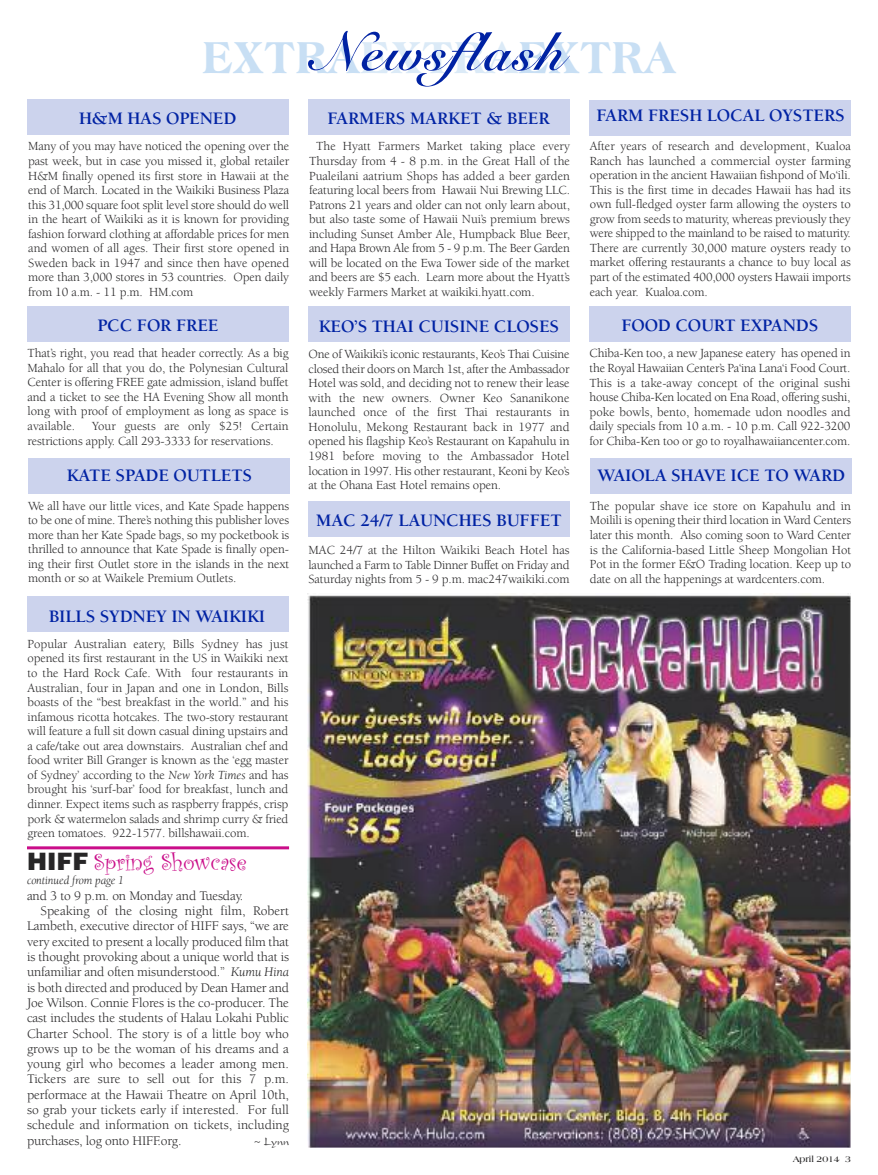
<style>
.page{position:relative;width:878px;height:1175px;background:#fff}
.page>*{position:absolute;margin:0;border:0;box-sizing:border-box;transform-origin:0 0}
.t1{font:800 48px "Americana";color:#c8dff4;scale:.85 1}
.t2{font:24px "Curlz";color:#ca0d89}
.t3{font:700 18px "Berkeley";letter-spacing:-.01em;color:#0022a3}
.t4{font:13.5px "Berkeley";letter-spacing:-.01em;color:#272627}
.t5{font:12.75px/14.5px "Berkeley";letter-spacing:-.01em;color:#272627;text-align:justify}
.t6{font:italic 12px "Berkeley";letter-spacing:-.01em;color:#272627}
.t7{font:12px "Present";color:#272627}
.t8{font:700 9px "Americana";letter-spacing:-.01em;color:#272627}
.s1{font-family:"Snell Roundhand Bold Script";font-weight:400;font-size:54px;color:#0022a3}
.s2{color:#dbeaf7}
.s3{font-style:italic}
.s4{font-family:"Helvetica";font-weight:900;color:#272627}
</style>
<div class="page">
<div style="left:589px;top:100px;width:261px;height:35px;background:#ccd3ed"></div>
<div style="left:28px;top:99px;width:261px;height:35px;background:#ccd3ed"></div>
<div style="left:28px;top:458px;width:261px;height:35px;background:#ccd3ed"></div>
<img style="left:308px;top:593px;width:542px;height:555px">
<div style="left:308px;top:99px;width:261px;height:35px;background:#ccd3ed"></div>
<div style="left:27px;top:306px;width:261px;height:35px;background:#ccd3ed"></div>
<hr style="left:27px;top:846px;width:262px;height:3px;background:#ca0d89">
<div style="left:308px;top:307px;width:261px;height:35px;background:#ccd3ed"></div>
<div style="left:308px;top:501px;width:261px;height:35px;background:#ccd3ed"></div>
<div style="left:590px;top:458px;width:261px;height:35px;background:#ccd3ed"></div>
<div style="left:589px;top:306px;width:261px;height:35px;background:#ccd3ed"></div>
<div style="left:27px;top:596px;width:261px;height:35px;background:#ccd3ed"></div>
<h1 class="t1" style="left:202px;top:38px;width:559px">EXTR<span class="s1">N</span>A<span class="s2">E</span><span class="s1">ew</span><span class="s2">XT</span><span class="s1">sf</span><span class="s2">R</span><span class="s1">la</span><span class="s2">A</span><span class="s1">s</span>E<span class="s1">h</span>XTRA</h1>
<h3 class="t3" style="left:596px;top:108px;width:250px">FARM FRESH LOCAL OYSTERS</h3>
<p class="t5" style="left:590px;top:140px;width:262px">After years of research and development, Kualoa Ranch has launched a commercial oyster farming operation in the ancient Hawaiian fishpond of Mo‘ili.<br>This is the first time in decades Hawaii has had its own full-fledged oyster farm allowing the oysters to grow from seeds to maturity, whereas previously they were shipped to the mainland to be raised to maturity.<br>There are currently 30,000 mature oysters ready to market offering restaurants a chance to buy local as part of the estimated 400,000 oysters Hawaii imports each year. Kualoa.com.</p>
<h3 class="t3" style="left:79px;top:112px;width:159px">H&amp;M HAS OPENED</h3>
<h3 class="t3" style="left:327px;top:112px;width:224px">FARMERS MARKET &amp; BEER</h3>
<p class="t5" style="left:28px;top:140px;width:262px">Many of you may have noticed the opening over the past week, but in case you missed it, global retailer H&amp;M finally opened its first store in Hawaii at the end of March. Located in the Waikiki Business Plaza this 31,000 square foot split level store should do well in the heart of Waikiki as it is known for providing fashion forward clothing at affordable prices for men and women of all ages. Their first store opened in Sweden back in 1947 and since then have opened more than 3,000 stores in 53 countries. Open daily from 10 a.m. - 11 p.m. HM.com</p>
<p class="t5" style="left:309px;top:140px;width:262px;text-indent:7px">The Hyatt Farmers Market taking place every Thursday from 4 - 8 p.m. in the Great Hall of the Pualeilani aatrium Shops has added a beer garden featuring local beers from Hawaii Nui Brewing LLC.<br>Patrons 21 years and older can not only learn about, but also taste some of Hawaii Nui’s premium brews including Sunset Amber Ale, Humpback Blue Beer, and Hapa Brown Ale from 5 - 9 p.m. The Beer Garden will be located on the Ewa Tower side of the market and beers are $5 each. Learn more about the Hyatt’s weekly Farmers Market at waikiki.hyatt.com.</p>
<h3 class="t3" style="left:97px;top:318px;width:123px">PCC FOR FREE</h3>
<p class="t5" style="left:28px;top:347px;width:262px">That’s right, you read that header correctly. As a big Mahalo for all that you do, the Polynesian Cultural Center is offering FREE gate admission, island buffet and a ticket to see the HA Evening Show all month long with proof of employment as long as space is available.</p>
<p class="t5" style="left:28px;top:420px;width:262px;text-indent:65px">Your guests are only $25! Certain restrictions apply. Call 293-3333 for reservations.</p>
<h3 class="t3" style="left:67px;top:468px;width:187px">KATE SPADE OUTLETS</h3>
<p class="t5" style="left:28px;top:499px;width:263px">We all have our little vices, and Kate Spade happens to be one of mine. There’s nothing this publisher loves more than her Kate Spade bags, so my pocketbook is thrilled to announce that Kate Spade is finally open&shy;ing their first Outlet store in the islands in the next month or so at Waikele Premium Outlets.</p>
<h3 class="t3" style="left:49px;top:609px;width:218px">BILLS SYDNEY IN WAIKIKI</h3>
<p class="t5" style="left:28px;top:637px;width:262px">Popular Australian eatery, Bills Sydney has just opened its first restaurant in the US in Waikiki next to the Hard Rock Cafe. With four restaurants in Australian, four in Japan and one in London, Bills boasts of the “best breakfast in the world.” and his infamous ricotta hotcakes. The two-story restaurant will feature a full sit down casual dining upstairs and a cafe/take out area downstairs. Australian chef and food writer Bill Granger is known as the ‘egg master of Sydney’ according to the <span class="s3">New York Times</span> and has brought his ‘surf-bar’ food for breakfast, lunch and dinner. Expect items such as raspberry frappés, crisp pork &amp; watermelon salads and shrimp curry &amp; fried green tomatoes. 922-1577. billshawaii.com.</p>
<h2 class="t2" style="left:27px;top:848px;width:221px"><span class="s4">HIFF</span> Spring Showcase</h2>
<p class="t6" style="left:27px;top:875px;width:98px">continued from page 1</p>
<p class="t4" style="left:27px;top:890px;width:218px">and 3 to 9 p.m. on Monday and Tuesday.</p>
<p class="t4" style="left:41px;top:905px;width:250px">Speaking of the closing night film, Robert</p>
<p class="t4" style="left:27px;top:920px;width:263px">Lambeth, executive director of HIFF says, “we are</p>
<p class="t4" style="left:27px;top:936px;width:263px">very excited to present a locally produced film that</p>
<p class="t4" style="left:27px;top:951px;width:263px">is thought provoking about a unique world that is</p>
<p class="t4" style="left:27px;top:966px;width:263px">unfamiliar and often misunderstood.” <span class="s3">Kumu Hina</span></p>
<p class="t4" style="left:27px;top:982px;width:263px">is both directed and produced by Dean Hamer and</p>
<p class="t4" style="left:27px;top:997px;width:263px">Joe Wilson. Connie Flores is the co-producer. The</p>
<p class="t4" style="left:27px;top:1012px;width:263px">cast includes the students of Halau Lokahi Public</p>
<p class="t4" style="left:27px;top:1028px;width:263px">Charter School. The story is of a little boy who</p>
<p class="t4" style="left:27px;top:1043px;width:263px">grows up to be the woman of his dreams and a</p>
<p class="t4" style="left:27px;top:1058px;width:263px">young girl who becomes a leader among men.</p>
<p class="t4" style="left:27px;top:1073px;width:263px">Tickers are sure to sell out for this 7 p.m.</p>
<p class="t4" style="left:27px;top:1089px;width:263px">performace at the Hawaii Theatre on April 10th,</p>
<p class="t4" style="left:27px;top:1104px;width:263px">so grab your tickets early if interested. For full</p>
<p class="t4" style="left:27px;top:1119px;width:263px">schedule and information on tickets, including</p>
<p class="t4" style="left:27px;top:1135px;width:156px">purchases, log onto HIFF.org.</p>
<p class="t7" style="left:254px;top:1136px;width:37px">~ Lynn</p>
<h3 class="t3" style="left:319px;top:319px;width:242px">KEO’S THAI CUISINE CLOSES</h3>
<p class="t5" style="left:308px;top:348px;width:262px">One of Waikiki’s iconic restaurants, Keo’s Thai Cuisine closed their doors on March 1st, after the Ambassador Hotel was sold, and deciding not to renew their lease with the new owners. Owner Keo Sananikone launched once of the first Thai restaurants in Honolulu, Mekong Restaurant back in 1977 and opened his flagship Keo’s Restaurant on Kapahulu in 1981 before moving to the Ambassador Hotel location in 1997. His other restaurant, Keoni by Keo’s at the Ohana East Hotel remains open.</p>
<h3 class="t3" style="left:316px;top:513px;width:247px">MAC 24/7 LAUNCHES BUFFET</h3>
<p class="t5" style="left:308px;top:544px;width:262px">MAC 24/7 at the Hilton Waikiki Beach Hotel has launched a Farm to Table Dinner Buffet on Friday and Saturday nights from 5 - 9 p.m. mac247waikiki.com</p>
<h3 class="t3" style="left:621px;top:318px;width:198px">FOOD COURT EXPANDS</h3>
<p class="t5" style="left:589px;top:347px;width:262px">Chiba-Ken too, a new Japanese eatery has opened in the Royal Hawaiian Center’s Pa‘ina Lana‘i Food Court.<br>This is a take-away concept of the original sushi house Chiba-Ken located on Ena Road, offering sushi, poke bowls, bento, homemade udon noodles and daily specials from 10 a.m. - 10 p.m. Call 922-3200 for Chiba-Ken too or go to royalhawaiiancenter.com.</p>
<h3 class="t3" style="left:597px;top:468px;width:249px">WAIOLA SHAVE ICE TO WARD</h3>
<p class="t5" style="left:590px;top:499px;width:263px">The popular shave ice store on Kapahulu and in Moilili is opening their third location in Ward Centers later this month. Also coming soon to Ward Center is the California-based Little Sheep Mongolian Hot Pot in the former E&amp;O Trading location. Keep up to date on all the happenings at wardcenters.com.</p>
<p class="t8" style="left:792px;top:1155px;width:60px">April 2014 3</p>
</div>
